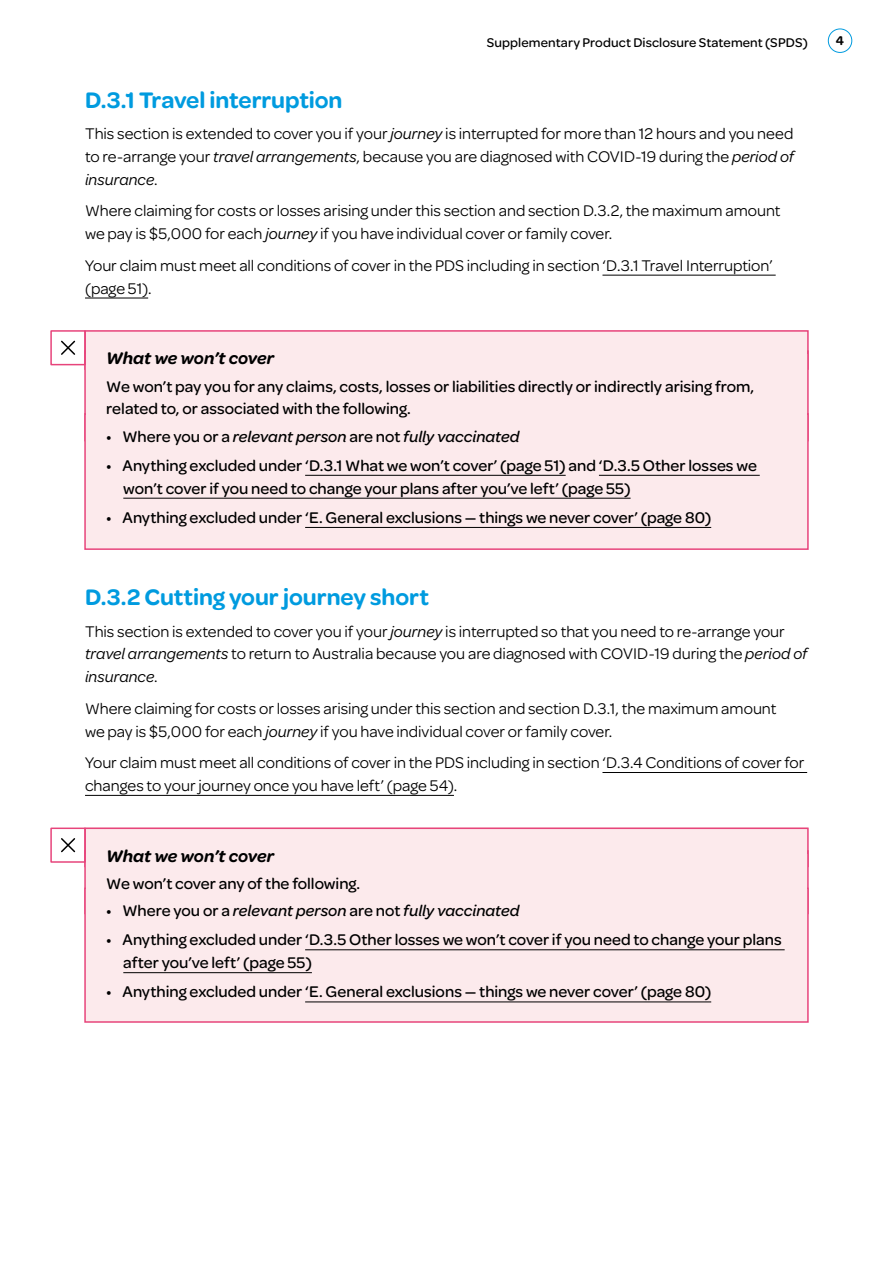
<style>
.page{position:relative;width:893px;height:1263px;background:#fff}
.page>*{position:absolute;margin:0;border:0;box-sizing:border-box;transform-origin:0 0}
.t1{font:600 24px "Omnes";letter-spacing:-.005em;color:#009bdf}
.Pullout_-_heading_pi{font:italic 600 18px "Omnes";letter-spacing:-.005em;color:#000}
.Body{font:16.5px/22.8px "Omnes";color:#000}
.Pullout_-_Multiple_P{font:500 16.5px/22.8px "Omnes";color:#000}
.t2{font:italic 500 16.5px "Omnes";letter-spacing:.005em;color:#000}
.t3{font:500 13.5px "Omnes";letter-spacing:.01em;color:#000}
.t4{font:600 13.5px "Omnes";color:#000}
.s1{font-style:italic}
.s2{font-style:normal}
</style>
<div class="page">
<hr style="left:602px;top:275px;width:174px;height:1px;background:#000">
<hr style="left:85px;top:298px;width:63px;height:1px;background:#000">
<div style="left:85px;top:330px;width:723px;height:55px;background:#fceaec"></div>
<div style="left:84px;top:330px;width:725px;height:41px;border:2px solid #e7447b"></div>
<div style="left:85px;top:355px;width:723px;height:86px;background:#fceaec"></div>
<div style="left:85px;top:415px;width:723px;height:134px;background:#fceaec"></div>
<div style="left:84px;top:412px;width:725px;height:138px;border:2px solid #e7447b"></div>
<hr style="left:305px;top:475px;width:261px;height:1px;background:#000">
<hr style="left:599px;top:475px;width:161px;height:1px;background:#000">
<hr style="left:123px;top:498px;width:508px;height:1px;background:#000">
<hr style="left:305px;top:527px;width:406px;height:1px;background:#000">
<hr style="left:602px;top:772px;width:205px;height:1px;background:#000">
<hr style="left:85px;top:795px;width:369px;height:1px;background:#000">
<div style="left:85px;top:828px;width:723px;height:54px;background:#fceaec"></div>
<div style="left:84px;top:827px;width:725px;height:41px;border:2px solid #e7447b"></div>
<div style="left:85px;top:854px;width:723px;height:59px;background:#fceaec"></div>
<div style="left:85px;top:890px;width:723px;height:132px;background:#fceaec"></div>
<div style="left:84px;top:887px;width:725px;height:136px;border:2px solid #e7447b"></div>
<hr style="left:305px;top:949px;width:480px;height:1px;background:#000">
<hr style="left:123px;top:972px;width:189px;height:1px;background:#000">
<hr style="left:305px;top:1001px;width:406px;height:1px;background:#000">
<div style="left:50px;top:330px;width:36px;height:35px;border:2px solid #e7447b"></div>
<svg style="left:61px;top:340px;width:15px;height:15px"></svg>
<div style="left:50px;top:827px;width:36px;height:36px;border:2px solid #e7447b"></div>
<svg style="left:61px;top:838px;width:15px;height:15px"></svg>
<div style="left:828px;top:29px;width:24px;height:24px;border:1px solid #009bdf;border-radius:50%"></div>
<p class="t3" style="left:487px;top:33px;width:323px">Supplementary Product Disclosure Statement (SPDS)</p>
<p class="t4" style="left:836px;top:31px;width:10px">4</p>
<h2 class="t1" style="left:85px;top:83px;width:259px">D.3.1 Travel interruption</h2>
<p class="Body" style="left:85px;top:121px;width:711px;text-align:justify">This section is extended to cover you if your <span class="s1">journey</span> is interrupted for more than 12 hours and you need to re-arrange your <span class="s1">travel arrangements</span>, because you are diagnosed with COVID-19 during the <span class="s1">period of insurance</span>.</p>
<p class="Body" style="left:85px;top:199px;width:697px">Where claiming for costs or losses arising under this section and section D.3.2, the maximum amount we pay is $5,000 for each <span class="s1">journey</span> if you have individual cover or family cover.</p>
<p class="Body" style="left:85px;top:253px;width:689px">Your claim must meet all conditions of cover in the PDS including in section ‘D.3.1 Travel Interruption’ (page 51).</p>
<p class="Pullout_-_heading_pi" style="left:106px;top:347px;width:169px">What we won’t cover</p>
<p class="Pullout_-_Multiple_P" style="left:106px;top:374px;width:649px">We won’t pay you for any claims, costs, losses or liabilities directly or indirectly arising from, related to, or associated with the following.</p>
<p class="t2" style="left:106px;top:425px;width:415px"><span class="s2">• Where you or a</span> relevant person <span class="s2">are not</span> fully vaccinated</p>
<p class="Pullout_-_Multiple_P" style="left:123px;top:453px;width:635px;text-indent:-17px">• Anything excluded under ‘D.3.1 What we won’t cover’ (page 51) and ‘D.3.5 Other losses we won’t cover if you need to change your plans after you’ve left’ (page 55)</p>
<p class="Pullout_-_Multiple_P" style="left:106px;top:505px;width:606px">• Anything excluded under ‘E. General exclusions — things we never cover’ (page 80)</p>
<h2 class="t1" style="left:85px;top:581px;width:345px">D.3.2 Cutting your journey short</h2>
<p class="Body" style="left:85px;top:619px;width:724px">This section is extended to cover you if your <span class="s1">journey</span> is interrupted so that you need to re-arrange your <span class="s1">travel arrangements</span> to return to Australia because you are diagnosed with COVID-19 during the <span class="s1">period of insurance</span>.</p>
<p class="Body" style="left:85px;top:696px;width:693px">Where claiming for costs or losses arising under this section and section D.3.1, the maximum amount we pay is $5,000 for each <span class="s1">journey</span> if you have individual cover or family cover.</p>
<p class="Body" style="left:85px;top:750px;width:721px">Your claim must meet all conditions of cover in the PDS including in section ‘D.3.4 Conditions of cover for changes to your journey once you have left’ (page 54).</p>
<p class="Pullout_-_heading_pi" style="left:106px;top:844px;width:169px">What we won’t cover</p>
<p class="Pullout_-_Multiple_P" style="left:106px;top:871px;width:255px">We won’t cover any of the following.</p>
<p class="t2" style="left:106px;top:900px;width:415px"><span class="s2">• Where you or a</span> relevant person <span class="s2">are not</span> fully vaccinated</p>
<p class="Pullout_-_Multiple_P" style="left:123px;top:927px;width:660px;text-indent:-17px">• Anything excluded under ‘D.3.5 Other losses we won’t cover if you need to change your plans after you’ve left’ (page 55)</p>
<p class="Pullout_-_Multiple_P" style="left:106px;top:979px;width:606px">• Anything excluded under ‘E. General exclusions — things we never cover’ (page 80)</p>
</div>
